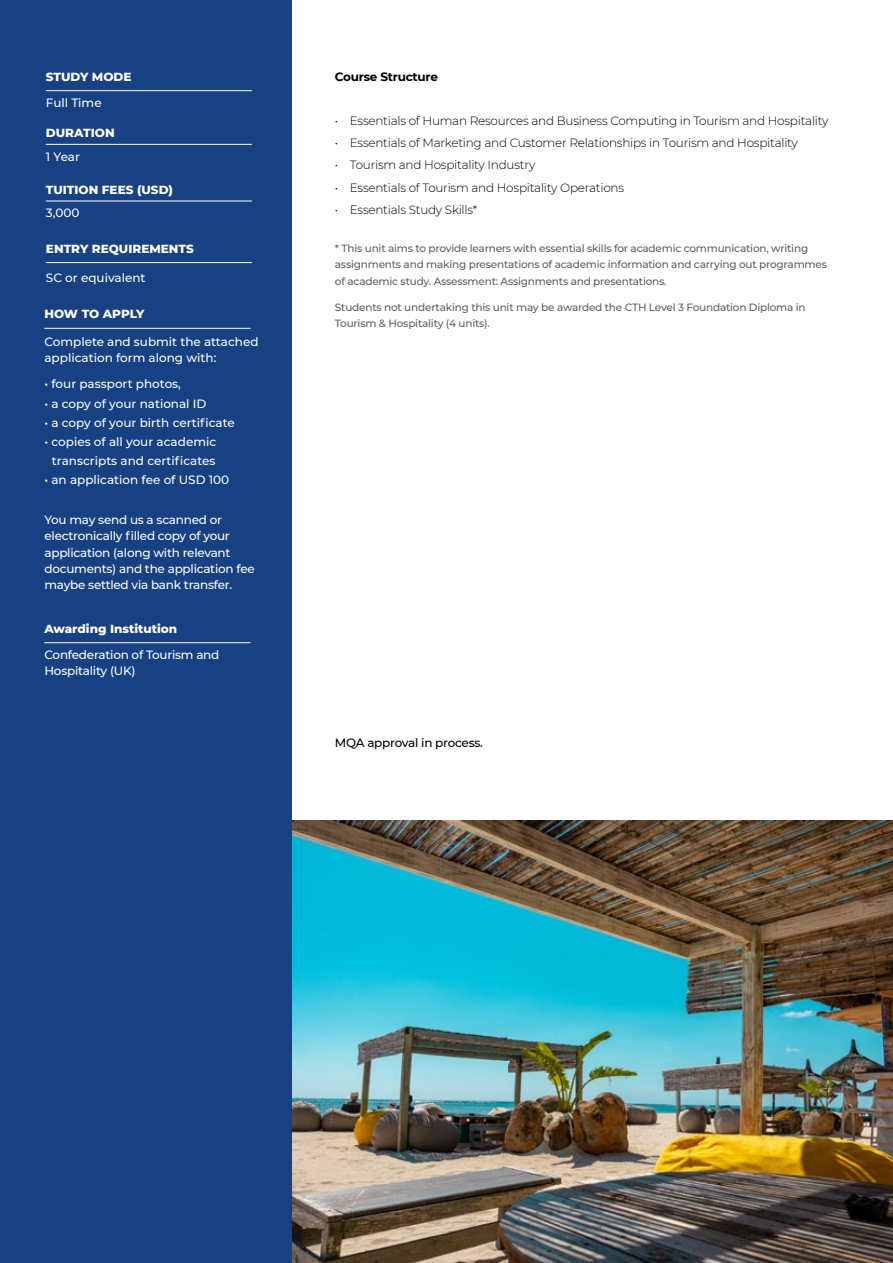
<style>
.page{position:relative;width:893px;height:1263px;background:#fff}
.page>*{position:absolute;margin:0;border:0;box-sizing:border-box;transform-origin:0 0}
.t1{font:500 12px/16.2px "Montserrat";letter-spacing:-.015em;color:#fff}
.t2{font:300 12px "Montserrat";letter-spacing:-.02em;color:#000}
.t3{font:800 12px "Montserrat";color:#fff}
.t4{font:500 12px "Montserrat";letter-spacing:-.02em;color:#000}
.t5{font:700 12px "Montserrat";letter-spacing:-.02em;color:#000}
.t6{font:500 10.5px/16.2px "Montserrat";letter-spacing:-.02em;color:#5f6062}
</style>
<div class="page">
<img style="left:292px;top:820px;width:601px;height:443px">
<div style="left:0;top:0;width:292px;height:1263px;background:#184183"></div>
<hr style="left:46px;top:90px;width:206px;height:1px;background:#fff">
<hr style="left:46px;top:144px;width:206px;height:1px;background:#fff">
<hr style="left:46px;top:201px;width:206px;height:1px;background:#fff">
<hr style="left:46px;top:262px;width:206px;height:1px;background:#fff">
<hr style="left:45px;top:328px;width:205px;height:1px;background:#fff">
<hr style="left:45px;top:642px;width:205px;height:1px;background:#fff">
<p class="t3" style="left:46px;top:71px;width:87px">STUDY MODE</p>
<p class="t1" style="left:46px;top:96px;width:57px">Full Time</p>
<p class="t3" style="left:46px;top:128px;width:70px">DURATION</p>
<p class="t1" style="left:46px;top:149px;width:35px">1 Year</p>
<p class="t3" style="left:46px;top:184px;width:129px">TUITION FEES (USD)</p>
<p class="t1" style="left:46px;top:206px;width:35px">3,000</p>
<p class="t3" style="left:46px;top:243px;width:149px">ENTRY REQUIREMENTS</p>
<p class="t1" style="left:46px;top:270px;width:101px">SC or equivalent</p>
<p class="t3" style="left:44px;top:309px;width:102px">HOW TO APPLY</p>
<p class="t1" style="left:44px;top:334px;width:216px">Complete and submit the attached application form along with:</p>
<p class="t1" style="left:44px;top:376px;width:138px">• four passport photos,</p>
<p class="t1" style="left:44px;top:395px;width:164px">• a copy of your national ID</p>
<p class="t1" style="left:44px;top:414px;width:192px">• a copy of your birth certificate</p>
<p class="t1" style="left:44px;top:432px;width:173px;line-height:19.2px;text-align:center">• copies of all your academic transcripts and certificates</p>
<p class="t1" style="left:44px;top:472px;width:186px">• an application fee of USD 100</p>
<p class="t1" style="left:44px;top:513px;width:212px">You may send us a scanned or electronically filled copy of your application (along with relevant documents) and the application fee maybe settled via bank transfer.</p>
<p class="t3" style="left:44px;top:623px;width:134px">Awarding Institution</p>
<p class="t1" style="left:44px;top:648px;width:176px">Confederation of Tourism and<br>Hospitality (UK)</p>
<p class="t5" style="left:335px;top:71px;width:105px">Course Structure</p>
<p class="t2" style="left:335px;top:113px;width:495px">• Essentials of Human Resources and Business Computing in Tourism and Hospitality</p>
<p class="t2" style="left:335px;top:135px;width:465px">• Essentials of Marketing and Customer Relationships in Tourism and Hospitality</p>
<p class="t2" style="left:335px;top:157px;width:202px">• Tourism and Hospitality Industry</p>
<p class="t2" style="left:335px;top:179px;width:291px">• Essentials of Tourism and Hospitality Operations</p>
<p class="t2" style="left:335px;top:201px;width:144px">• Essentials Study Skills*</p>
<p class="t6" style="left:335px;top:241px;width:494px">* This unit aims to provide learners with essential skills for academic communication, writing assignments and making presentations of academic information and carrying out programmes of academic study. Assessment: Assignments and presentations.</p>
<p class="t6" style="left:335px;top:300px;width:472px">Students not undertaking this unit may be awarded the CTH Level 3 Foundation Diploma in<br>Tourism &amp; Hospitality (4 units).</p>
<p class="t4" style="left:335px;top:738px;width:150px">MQA approval in process.</p>
</div>
